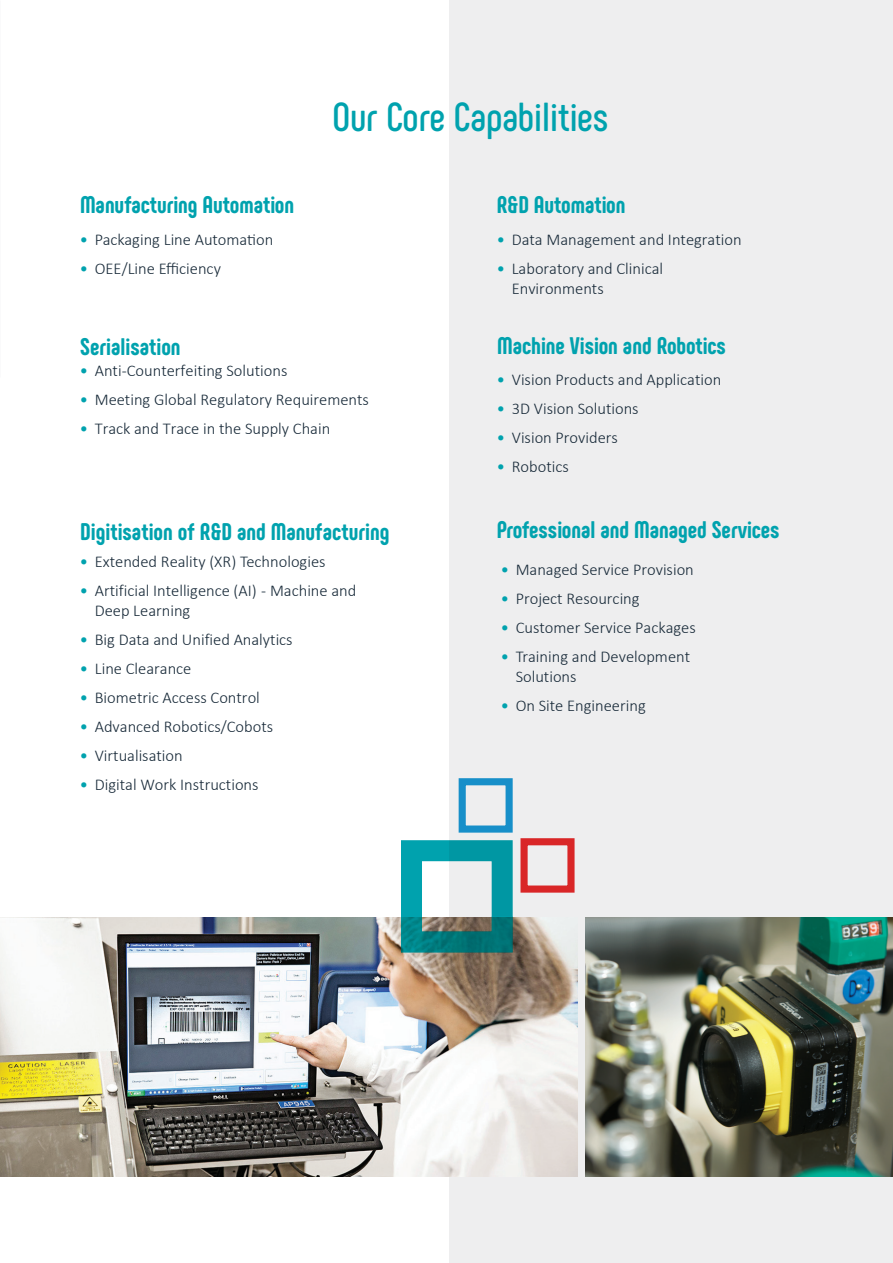
<style>
.page{position:relative;width:893px;height:1263px;background:#fff}
.page>*{position:absolute;margin:0;border:0;box-sizing:border-box;transform-origin:0 0}
.t1{font:700 40.5px "Phenomena";color:#00a2ae}
.t2{font:800 24px "Phenomena";color:#00a2ae}
.t3{font:300 16.5px/19.8px "Calibri";color:#172938}
.s1{font-weight:400;color:#00a2ae}
</style>
<div class="page">
<div style="left:449px;top:0;width:444px;height:1263px;background:#eeeeef"></div>
<img style="left:0;top:917px;width:577px;height:259px">
<img style="left:585px;top:917px;width:308px;height:259px">
<div style="left:401px;top:840px;width:112px;height:112px;border:21px solid #00a2ae"></div>
<div style="left:459px;top:778px;width:54px;height:55px;border:7px solid #199ad7"></div>
<div style="left:520px;top:838px;width:55px;height:55px;border:7px solid #e9292a"></div>
<svg style="left:401px;top:914px;width:112px;height:38px;background:#2b7e7c"></svg>
<h1 class="t1" style="left:332px;top:92px;width:278px">Our Core Capabilities</h1>
<h2 class="t2" style="left:80px;top:189px;width:216px">Manufacturing Automation</h2>
<h2 class="t2" style="left:497px;top:189px;width:130px">R&amp;D Automation</h2>
<p class="t3" style="left:80px;top:230px;width:195px"><span class="s1">•</span> Packaging Line Automation</p>
<p class="t3" style="left:80px;top:259px;width:143px"><span class="s1">•</span> OEE/Line Efficiency</p>
<p class="t3" style="left:497px;top:230px;width:246px"><span class="s1">•</span> Data Management and Integration</p>
<p class="t3" style="left:512px;top:259px;width:153px;text-indent:-15px"><span class="s1">•</span> Laboratory and Clinical<br>Environments</p>
<h2 class="t2" style="left:80px;top:331px;width:102px">Serialisation</h2>
<h2 class="t2" style="left:497px;top:331px;width:230px">Machine Vision and Robotics</h2>
<p class="t3" style="left:80px;top:361px;width:209px"><span class="s1">•</span> Anti-Counterfeiting Solutions</p>
<p class="t3" style="left:80px;top:390px;width:291px"><span class="s1">•</span> Meeting Global Regulatory Requirements</p>
<p class="t3" style="left:80px;top:419px;width:252px"><span class="s1">•</span> Track and Trace in the Supply Chain</p>
<h2 class="t2" style="left:80px;top:516px;width:311px">Digitisation of R&amp;D and Manufacturing</h2>
<p class="t3" style="left:80px;top:552px;width:247px"><span class="s1">•</span> Extended Reality (XR) Technologies</p>
<p class="t3" style="left:95px;top:581px;width:263px;text-indent:-15px"><span class="s1">•</span> Artificial Intelligence (AI) - Machine and<br>Deep Learning</p>
<p class="t3" style="left:80px;top:629px;width:214px"><span class="s1">•</span> Big Data and Unified Analytics</p>
<p class="t3" style="left:80px;top:658px;width:113px"><span class="s1">•</span> Line Clearance</p>
<p class="t3" style="left:80px;top:687px;width:182px"><span class="s1">•</span> Biometric Access Control</p>
<p class="t3" style="left:80px;top:716px;width:195px"><span class="s1">•</span> Advanced Robotics/Cobots</p>
<p class="t3" style="left:80px;top:745px;width:104px"><span class="s1">•</span> Virtualisation</p>
<p class="t3" style="left:80px;top:774px;width:180px"><span class="s1">•</span> Digital Work Instructions</p>
<p class="t3" style="left:497px;top:370px;width:226px"><span class="s1">•</span> Vision Products and Application</p>
<p class="t3" style="left:497px;top:399px;width:143px"><span class="s1">•</span> 3D Vision Solutions</p>
<p class="t3" style="left:497px;top:428px;width:123px"><span class="s1">•</span> Vision Providers</p>
<p class="t3" style="left:497px;top:457px;width:74px"><span class="s1">•</span> Robotics</p>
<h2 class="t2" style="left:497px;top:514px;width:284px">Professional and Managed Services</h2>
<p class="t3" style="left:501px;top:559px;width:195px"><span class="s1">•</span> Managed Service Provision</p>
<p class="t3" style="left:501px;top:588px;width:140px"><span class="s1">•</span> Project Resourcing</p>
<p class="t3" style="left:501px;top:617px;width:197px"><span class="s1">•</span> Customer Service Packages</p>
<p class="t3" style="left:516px;top:646px;width:176px;text-indent:-15px"><span class="s1">•</span> Training and Development<br>Solutions</p>
<p class="t3" style="left:501px;top:695px;width:147px"><span class="s1">•</span> On Site Engineering</p>
</div>
